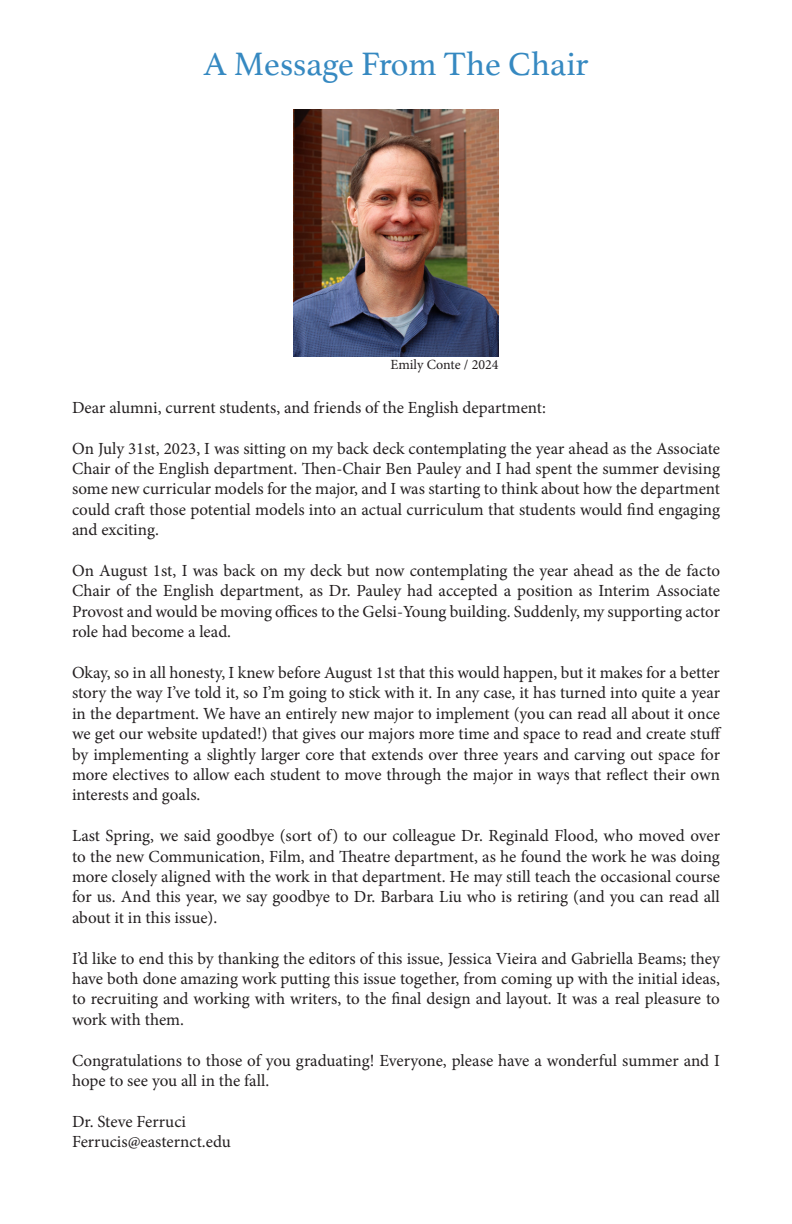
<style>
.page{position:relative;width:792px;height:1224px;background:#fff}
.page>*{position:absolute;margin:0;border:0;box-sizing:border-box;transform-origin:0 0}
.t1{font:34px "Athelas";color:#3689c1}
.t2{font:17px/20.4px "Minion Pro";color:#231f20;text-align:justify}
.t3{font:14px "Minion Pro";color:#231f20}
</style>
<div class="page">
<img style="left:293px;top:109px;width:206px;height:247px">
<p class="t1" style="left:203px;top:37px;width:387px">A Message From The Chair</p>
<p class="t3" style="left:390px;top:355px;width:110px">Emily Conte / 2024</p>
<p class="t2" style="left:72px;top:397px;width:476px">Dear alumni, current students, and friends of the English department:</p>
<p class="t2" style="left:72px;top:438px;width:650px">On July 31st, 2023, I was sitting on my back deck contemplating the year ahead as the Associate Chair of the English department. Then-Chair Ben Pauley and I had spent the summer devising some new curricular models for the major, and I was starting to think about how the department could craft those potential models into an actual curriculum that students would find engaging and exciting.</p>
<p class="t2" style="left:72px;top:560px;width:650px">On August 1st, I was back on my deck but now contemplating the year ahead as the de facto Chair of the English department, as Dr. Pauley had accepted a position as Interim Associate Provost and would be moving offices to the Gelsi-Young building. Suddenly, my supporting actor role had become a lead.</p>
<p class="t2" style="left:72px;top:662px;width:651px">Okay, so in all honesty, I knew before August 1st that this would happen, but it makes for a better story the way I’ve told it, so I’m going to stick with it. In any case, it has turned into quite a year in the department. We have an entirely new major to implement (you can read all about it once we get our website updated!) that gives our majors more time and space to read and create stuff by implementing a slightly larger core that extends over three years and carving out space for more electives to allow each student to move through the major in ways that reflect their own interests and goals.</p>
<p class="t2" style="left:72px;top:826px;width:650px">Last Spring, we said goodbye (sort of) to our colleague Dr. Reginald Flood, who moved over to the new Communication, Film, and Theatre department, as he found the work he was doing more closely aligned with the work in that department. He may still teach the occasional course for us. And this year, we say goodbye to Dr. Barbara Liu who is retiring (and you can read all about it in this issue).</p>
<p class="t2" style="left:72px;top:948px;width:649px">I’d like to end this by thanking the editors of this issue, Jessica Vieira and Gabriella Beams; they have both done amazing work putting this issue together, from coming up with the initial ideas, to recruiting and working with writers, to the final design and layout. It was a real pleasure to work with them.</p>
<p class="t2" style="left:72px;top:1050px;width:650px">Congratulations to those of you graduating! Everyone, please have a wonderful summer and I hope to see you all in the fall.</p>
<p class="t2" style="left:72px;top:1111px;width:116px">Dr. Steve Ferruci</p>
<p class="t2" style="left:72px;top:1132px;width:160px">Ferrucis@easternct.edu</p>
</div>
